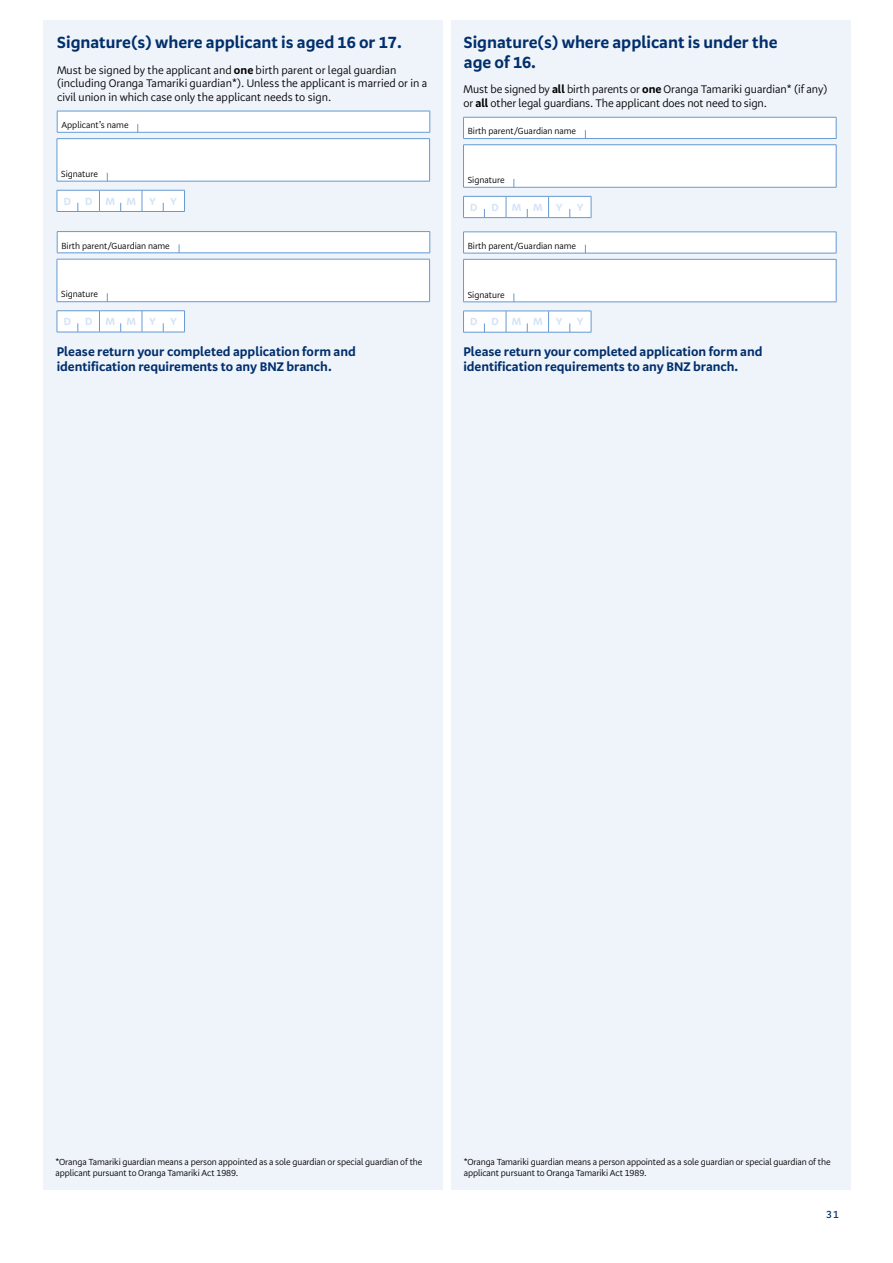
<style>
.page{position:relative;width:893px;height:1263px;background:#fff}
.page>*{position:absolute;margin:0;border:0;box-sizing:border-box;transform-origin:0 0}
.t1{font:700 16.5px/19.5px "Serrano Pro";color:#002f6b}
.t2{font:700 12.75px/15px "Serrano Pro";color:#002f6b}
.t3{font:11.25px/13.5px "Serrano Pro";color:#000}
.t4{font:700 10.5px "Serrano Pro";letter-spacing:1.23em;color:#d4e3f5}
.t5{font:600 10.5px "Serrano Pro";color:#002f6b}
.t6{font:9px/10.5px "Serrano Pro";letter-spacing:-.01em;color:#000}
.s1{font-weight:700}
</style>
<div class="page">
<div style="left:451px;top:20px;width:400px;height:1170px;background:#eff3fa"></div>
<div style="left:43px;top:20px;width:400px;height:1170px;background:#eff3fa"></div>
<hr style="left:57px;top:211px;width:42px;height:1px;background:#659ad2">
<hr style="left:99px;top:211px;width:43px;height:1px;background:#659ad2">
<hr style="left:142px;top:211px;width:43px;height:1px;background:#659ad2">
<svg style="left:57px;top:190px;width:128px;height:21px"></svg>
<hr style="left:57px;top:310px;width:42px;height:1px;background:#659ad2">
<hr style="left:99px;top:310px;width:43px;height:1px;background:#659ad2">
<hr style="left:142px;top:310px;width:43px;height:1px;background:#659ad2">
<hr style="left:57px;top:332px;width:42px;height:1px;background:#659ad2">
<hr style="left:99px;top:332px;width:43px;height:1px;background:#659ad2">
<hr style="left:142px;top:332px;width:43px;height:1px;background:#659ad2">
<svg style="left:57px;top:311px;width:128px;height:21px"></svg>
<div style="left:57px;top:139px;width:373px;height:42px;background:#fff"></div>
<hr style="left:57px;top:138px;width:373px;height:1px;background:#659ad2">
<hr style="left:57px;top:139px;width:1px;height:42px;background:#659ad2">
<hr style="left:429px;top:139px;width:1px;height:42px;background:#659ad2">
<hr style="left:57px;top:181px;width:373px;height:1px;background:#659ad2">
<div style="left:57px;top:259px;width:373px;height:43px;background:#fff"></div>
<hr style="left:57px;top:259px;width:373px;height:1px;background:#659ad2">
<hr style="left:57px;top:259px;width:1px;height:42px;background:#659ad2">
<hr style="left:429px;top:259px;width:1px;height:42px;background:#659ad2">
<hr style="left:57px;top:301px;width:373px;height:1px;background:#659ad2">
<div style="left:57px;top:111px;width:373px;height:21px;background:#fff"></div>
<hr style="left:57px;top:111px;width:373px;height:1px;background:#659ad2">
<svg style="left:57px;top:111px;width:1px;height:21px"></svg>
<svg style="left:430px;top:111px;width:1px;height:21px"></svg>
<hr style="left:57px;top:132px;width:373px;height:1px;background:#659ad2">
<div style="left:57px;top:232px;width:373px;height:21px;background:#fff"></div>
<hr style="left:57px;top:231px;width:373px;height:1px;background:#659ad2">
<svg style="left:57px;top:232px;width:1px;height:21px"></svg>
<svg style="left:430px;top:232px;width:1px;height:21px"></svg>
<hr style="left:57px;top:253px;width:373px;height:1px;background:#659ad2">
<svg style="left:463px;top:196px;width:129px;height:22px"></svg>
<hr style="left:463px;top:332px;width:43px;height:1px;background:#659ad2">
<hr style="left:506px;top:332px;width:43px;height:1px;background:#659ad2">
<hr style="left:549px;top:332px;width:42px;height:1px;background:#659ad2">
<svg style="left:463px;top:311px;width:129px;height:21px"></svg>
<div style="left:463px;top:145px;width:373px;height:42px;background:#fff"></div>
<hr style="left:463px;top:144px;width:373px;height:1px;background:#659ad2">
<hr style="left:463px;top:145px;width:1px;height:42px;background:#659ad2">
<hr style="left:836px;top:145px;width:1px;height:42px;background:#659ad2">
<hr style="left:463px;top:187px;width:373px;height:1px;background:#659ad2">
<div style="left:463px;top:259px;width:373px;height:43px;background:#fff"></div>
<hr style="left:463px;top:259px;width:373px;height:1px;background:#659ad2">
<hr style="left:463px;top:259px;width:1px;height:43px;background:#659ad2">
<hr style="left:836px;top:259px;width:1px;height:43px;background:#659ad2">
<hr style="left:463px;top:302px;width:373px;height:1px;background:#659ad2">
<div style="left:463px;top:117px;width:373px;height:22px;background:#fff"></div>
<hr style="left:463px;top:117px;width:373px;height:1px;background:#659ad2">
<svg style="left:463px;top:117px;width:1px;height:21px"></svg>
<svg style="left:836px;top:117px;width:1px;height:21px"></svg>
<hr style="left:463px;top:138px;width:373px;height:1px;background:#659ad2">
<div style="left:463px;top:232px;width:373px;height:21px;background:#fff"></div>
<hr style="left:463px;top:232px;width:373px;height:1px;background:#659ad2">
<svg style="left:463px;top:233px;width:1px;height:20px"></svg>
<svg style="left:836px;top:232px;width:1px;height:21px"></svg>
<hr style="left:463px;top:253px;width:373px;height:1px;background:#659ad2">
<h1 class="t1" style="left:57px;top:33px;width:346px">Signature(s) where applicant is aged 16 or 17.</h1>
<p class="t3" style="left:57px;top:63px;width:372px">Must be signed by the applicant and <span class="s1">one</span> birth parent or legal guardian (including Oranga Tamariki guardian*). Unless the applicant is married or in a civil union in which case only the applicant needs to sign.</p>
<p class="t6" style="left:61px;top:120px;width:69px">Applicant’s name</p>
<p class="t6" style="left:61px;top:169px;width:38px">Signature</p>
<p class="t4" style="left:64px;top:195px;width:9px">D</p>
<p class="t4" style="left:85px;top:195px;width:73px">DMMY</p>
<p class="t4" style="left:170px;top:195px;width:8px">Y</p>
<p class="t6" style="left:61px;top:241px;width:110px">Birth parent/Guardian name</p>
<p class="t6" style="left:61px;top:289px;width:38px">Signature</p>
<p class="t4" style="left:64px;top:316px;width:9px">D</p>
<p class="t4" style="left:85px;top:316px;width:73px">DMMY</p>
<p class="t4" style="left:170px;top:316px;width:8px">Y</p>
<h1 class="t1" style="left:464px;top:33px;width:315px">Signature(s) where applicant is under the age of 16.</h1>
<p class="t3" style="left:464px;top:83px;width:365px">Must be signed by <span class="s1">all</span> birth parents or <span class="s1">one</span> Oranga Tamariki guardian* (if any) or <span class="s1">all</span> other legal guardians. The applicant does not need to sign.</p>
<p class="t6" style="left:468px;top:126px;width:110px">Birth parent/Guardian name</p>
<p class="t6" style="left:468px;top:175px;width:38px">Signature</p>
<p class="t4" style="left:470px;top:201px;width:9px">D</p>
<p class="t4" style="left:492px;top:201px;width:73px">DMMY</p>
<p class="t4" style="left:577px;top:201px;width:8px">Y</p>
<p class="t6" style="left:468px;top:241px;width:110px">Birth parent/Guardian name</p>
<p class="t6" style="left:468px;top:290px;width:38px">Signature</p>
<p class="t4" style="left:470px;top:316px;width:9px">D</p>
<p class="t4" style="left:492px;top:316px;width:73px">DMMY</p>
<p class="t4" style="left:577px;top:316px;width:8px">Y</p>
<h2 class="t2" style="left:57px;top:344px;width:301px">Please return your completed application form and identification requirements to any BNZ branch.</h2>
<h2 class="t2" style="left:463px;top:344px;width:301px">Please return your completed application form and identification requirements to any BNZ branch.</h2>
<p class="t6" style="left:56px;top:1157px;width:368px">*Oranga Tamariki guardian means a person appointed as a sole guardian or special guardian of the applicant pursuant to Oranga Tamariki Act 1989.</p>
<p class="t6" style="left:464px;top:1157px;width:368px">*Oranga Tamariki guardian means a person appointed as a sole guardian or special guardian of the applicant pursuant to Oranga Tamariki Act 1989.</p>
<p class="t5" style="left:826px;top:1209px;width:14px">31</p>
</div>
